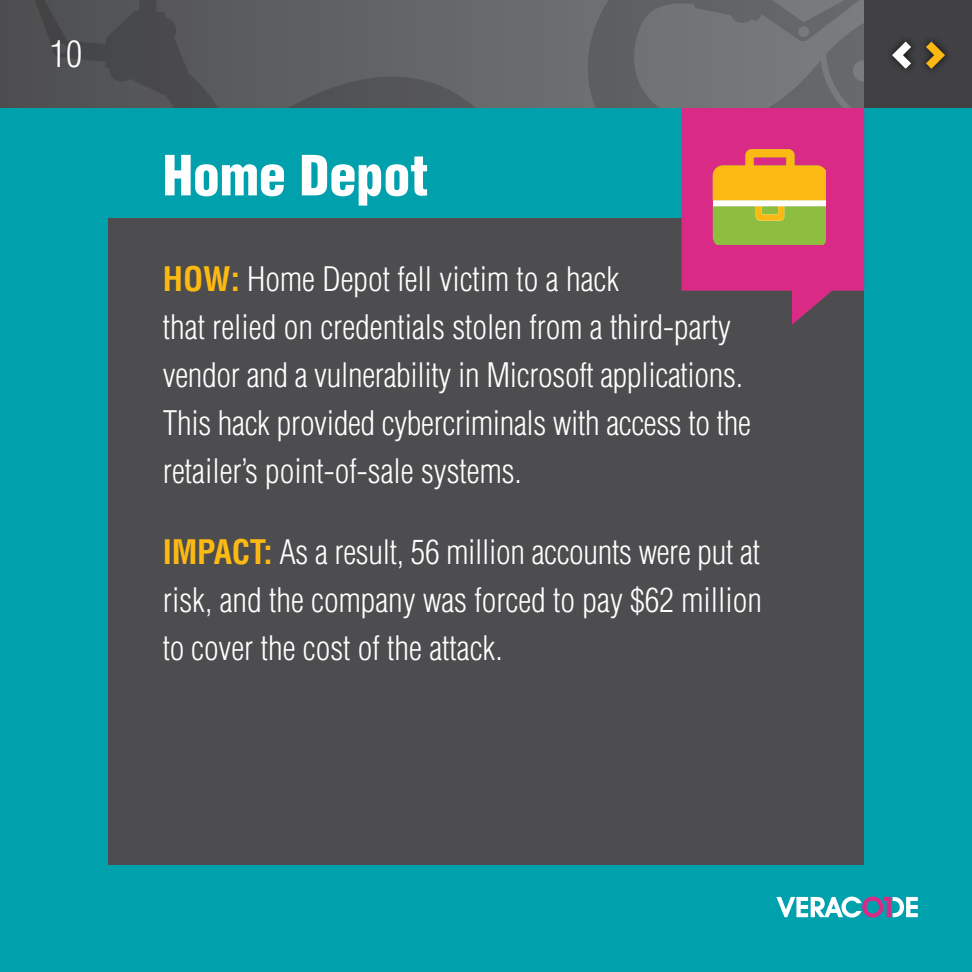
<style>
.page{position:relative;width:972px;height:972px;background:#fff}
.page>*{position:absolute;margin:0;border:0;box-sizing:border-box;transform-origin:0 0}
.t1{font:900 condensed 54px "Helvetica LT Std";color:#fff}
.t2{font:300 condensed 36px "Helvetica LT Std";color:#fff}
.t3{font:300 condensed 33px/48px "Helvetica LT Std";color:#fff}
.s1{font-weight:700;color:#fdb913}
</style>
<div class="page">
<svg style="left:0;top:0;width:587px;height:108px;background:#626365"></svg>
<svg style="left:28px;top:0;width:491px;height:108px;background:#595a5c"></svg>
<div style="left:0;top:108px;width:972px;height:864px;background:#00a0ad"></div>
<div style="left:109px;top:218px;width:755px;height:647px;background:#4d4d4f"></div>
<svg style="left:681px;top:109px;width:183px;height:216px;fill:#d92a85"></svg>
<svg style="left:776px;top:897px;width:142px;height:21px"></svg>
<svg style="left:587px;top:0;width:385px;height:109px;background:#626365"></svg>
<svg style="left:713px;top:149px;width:112px;height:96px;background:#cead41"></svg>
<p class="t2" style="left:50px;top:32px;width:34px">10</p>
<h1 class="t1" style="left:163px;top:141px;width:267px">Home Depot</h1>
<p class="t3" style="left:163px;top:254px;width:589px"><span class="s1">HOW:</span> Home Depot fell victim to a hack<br>that relied on credentials stolen from a third-party vendor and a vulnerability in Microsoft applications.<br>This hack provided cybercriminals with access to the retailer’s point-of-sale systems.</p>
<p class="t3" style="left:163px;top:528px;width:601px;text-align:justify"><span class="s1">IMPACT:</span> As a result, 56 million accounts were put at risk, and the company was forced to pay $62 million to cover the cost of the attack.</p>
</div>
